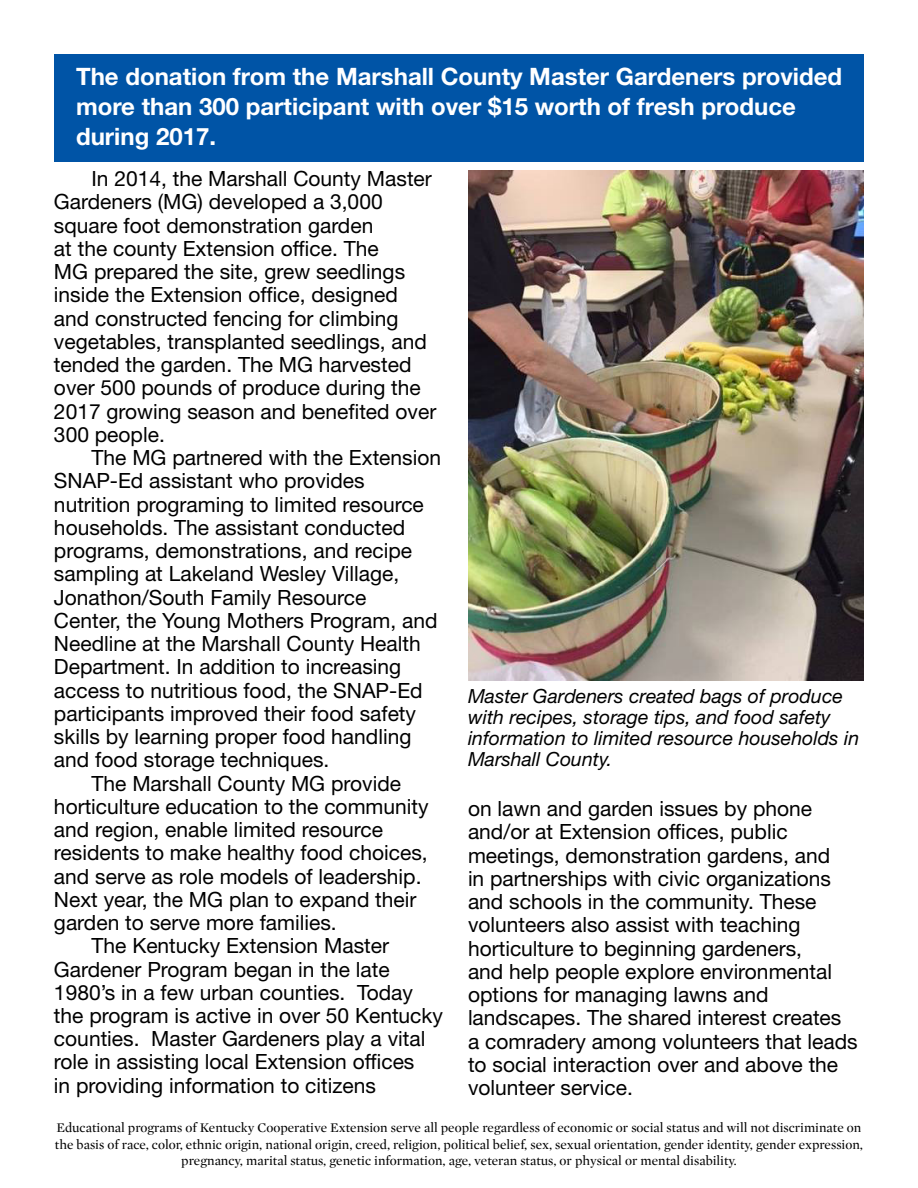
<style>
.page{position:relative;width:918px;height:1188px;background:#fff}
.page>*{position:absolute;margin:0;border:0;box-sizing:border-box;transform-origin:0 0}
.t1{font:700 24px/30px "Helvetica Neue LT Std";color:#fff}
.t2{font:21px/23.2px "Helvetica Neue LT Std";color:#000}
.t3{font:italic 19.5px/21.1px "Helvetica Neue LT Std";color:#000}
.t4{font:13.5px/16.2px "Mercury Display";color:#000;text-align:center}
</style>
<div class="page">
<div style="left:54px;top:54px;width:810px;height:108px;background:#0054a6"></div>
<img style="left:468px;top:171px;width:396px;height:509px">
<p class="t1" style="left:76px;top:61px;width:768px">The donation from the Marshall County Master Gardeners provided more than 300 participant with over $15 worth of fresh produce during 2017.</p>
<p class="t2" style="left:54px;top:167px;width:384px;text-indent:38px">In 2014, the Marshall County Master Gardeners (MG) developed a 3,000 square foot demonstration garden<br>at the county Extension office. The<br>MG prepared the site, grew seedlings inside the Extension office, designed and constructed fencing for climbing vegetables, transplanted seedlings, and tended the garden. The MG harvested over 500 pounds of produce during the 2017 growing season and benefited over 300 people.</p>
<p class="t2" style="left:92px;top:446px;width:351px">The MG partnered with the Extension</p>
<p class="t2" style="left:54px;top:469px;width:312px">SNAP-Ed assistant who provides</p>
<p class="t2" style="left:54px;top:492px;width:371px">nutrition programing to limited resource</p>
<p class="t2" style="left:54px;top:515px;width:353px">households. The assistant conducted</p>
<p class="t2" style="left:54px;top:539px;width:360px">programs, demonstrations, and recipe</p>
<p class="t2" style="left:54px;top:562px;width:347px">sampling at Lakeland Wesley Village,</p>
<p class="t2" style="left:54px;top:585px;width:314px">Jonathon/South Family Resource</p>
<p class="t2" style="left:54px;top:608px;width:385px">Center, the Young Mothers Program, and</p>
<p class="t2" style="left:54px;top:632px;width:368px">Needline at the Marshall County Health</p>
<p class="t2" style="left:54px;top:655px;width:349px">Department. In addition to increasing</p>
<p class="t2" style="left:54px;top:678px;width:370px">access to nutritious food, the SNAP-Ed</p>
<p class="t2" style="left:54px;top:701px;width:364px">participants improved their food safety</p>
<p class="t2" style="left:54px;top:725px;width:359px">skills by learning proper food handling</p>
<p class="t2" style="left:54px;top:748px;width:277px">and food storage techniques.</p>
<p class="t2" style="left:92px;top:771px;width:311px">The Marshall County MG provide</p>
<p class="t2" style="left:54px;top:794px;width:376px">horticulture education to the community</p>
<p class="t2" style="left:54px;top:818px;width:331px">and region, enable limited resource</p>
<p class="t2" style="left:54px;top:841px;width:375px">residents to make healthy food choices,</p>
<p class="t2" style="left:54px;top:864px;width:369px">and serve as role models of leadership.</p>
<p class="t2" style="left:54px;top:887px;width:364px">Next year, the MG plan to expand their</p>
<p class="t2" style="left:54px;top:911px;width:284px">garden to serve more families.</p>
<p class="t2" style="left:92px;top:934px;width:299px">The Kentucky Extension Master</p>
<p class="t2" style="left:54px;top:957px;width:337px">Gardener Program began in the late</p>
<p class="t2" style="left:54px;top:980px;width:361px">1980’s in a few urban counties. Today</p>
<p class="t2" style="left:54px;top:1004px;width:391px">the program is active in over 50 Kentucky</p>
<p class="t2" style="left:54px;top:1027px;width:373px">counties. Master Gardeners play a vital</p>
<p class="t2" style="left:54px;top:1050px;width:362px">role in assisting local Extension offices</p>
<p class="t2" style="left:54px;top:1073px;width:324px">in providing information to citizens</p>
<p class="t3" style="left:468px;top:685px;width:393px">Master Gardeners created bags of produce with recipes, storage tips, and food safety information to limited resource households in Marshall County.</p>
<p class="t2" style="left:468px;top:797px;width:391px">on lawn and garden issues by phone and/or at Extension offices, public meetings, demonstration gardens, and<br>in partnerships with civic organizations and schools in the community. These volunteers also assist with teaching horticulture to beginning gardeners,<br>and help people explore environmental options for managing lawns and landscapes. The shared interest creates a comradery among volunteers that leads to social interaction over and above the volunteer service.</p>
<p class="t4" style="left:55px;top:1119px;width:810px">Educational programs of Kentucky Cooperative Extension serve all people regardless of economic or social status and will not discriminate on the basis of race, color, ethnic origin, national origin, creed, religion, political belief, sex, sexual orientation, gender identity, gender expression, pregnancy, marital status, genetic information, age, veteran status, or physical or mental disability.</p>
</div>
